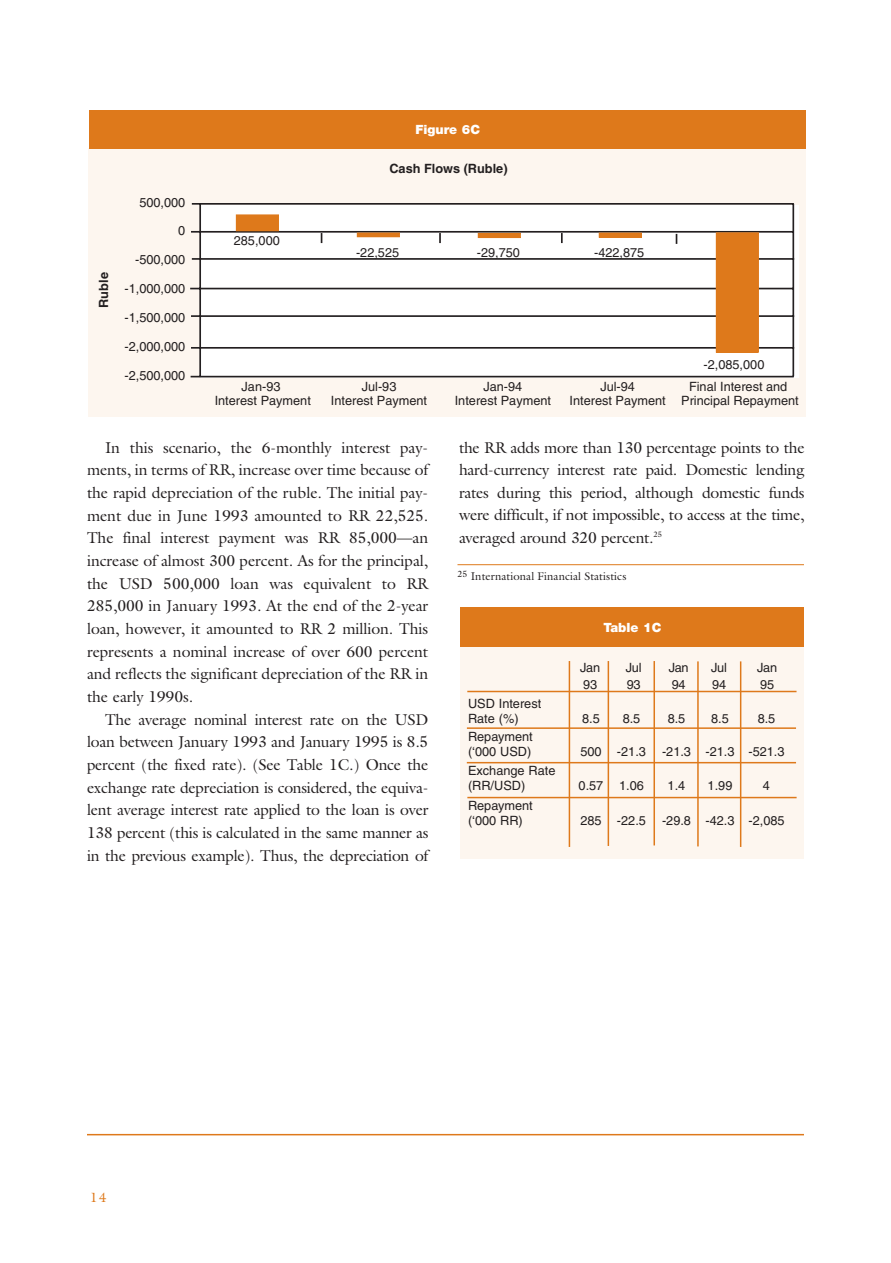
<style>
.page{position:relative;width:891px;height:1263px;background:#fff}
.page>*{position:absolute;margin:0;border:0;box-sizing:border-box;transform-origin:0 0}
.t1{font:15.75px/22.6px "Galliard";letter-spacing:-.015em;color:#231f20;text-align:justify}
.t2{font:13.5px "Galliard";color:#de791b}
.t3{font:12.9px "Helvetica";color:#231f20}
.t4{font:12.75px/14.2px "Helvetica";color:#231f20;text-align:center}
.t5{font:700 12.75px "Helvetica";color:#231f20}
.t6{font:900 12.75px "Helvetica Neue";color:#fff}
.t7{font:11.25px "Galliard";letter-spacing:.01em;color:#231f20}
</style>
<div class="page">
<div style="left:88px;top:148px;width:718px;height:269px;background:#fdf6ef"></div>
<div style="left:200px;top:205px;width:599px;height:172px;background:#fff"></div>
<hr style="left:199px;top:204px;width:2px;height:173px;background:#231f20">
<hr style="left:792px;top:204px;width:2px;height:172px;background:#231f20">
<hr style="left:192px;top:203px;width:602px;height:2px;background:#231f20">
<hr style="left:191px;top:376px;width:603px;height:1px;background:#231f20">
<hr style="left:191px;top:231px;width:603px;height:1px;background:#231f20">
<hr style="left:192px;top:258px;width:602px;height:2px;background:#231f20">
<hr style="left:190px;top:288px;width:603px;height:1px;background:#231f20">
<hr style="left:191px;top:315px;width:603px;height:2px;background:#231f20">
<hr style="left:191px;top:347px;width:603px;height:1px;background:#231f20">
<svg style="left:439px;top:233px;width:2px;height:10px"></svg>
<svg style="left:561px;top:233px;width:2px;height:10px"></svg>
<div style="left:716px;top:233px;width:42px;height:119px;background:#de791b"></div>
<div style="left:716px;top:232px;width:43px;height:120px;border:1px solid #de791b"></div>
<div style="left:236px;top:215px;width:42px;height:16px;background:#de791b"></div>
<div style="left:357px;top:233px;width:43px;height:4px;border:1px solid #de791b"></div>
<hr style="left:478px;top:233px;width:42px;height:4px;background:#de791b">
<div style="left:478px;top:233px;width:43px;height:5px;border:1px solid #de791b"></div>
<div style="left:599px;top:233px;width:43px;height:4px;border:1px solid #de791b"></div>
<div style="left:89px;top:110px;width:717px;height:39px;background:#de791b"></div>
<hr style="left:458px;top:564px;width:346px;height:1px;background:#de791b">
<div style="left:460px;top:647px;width:344px;height:211px;background:#fdf6ef"></div>
<div style="left:460px;top:607px;width:344px;height:40px;background:#de791b"></div>
<hr style="left:467px;top:727px;width:329px;height:1px;background:#de791b">
<hr style="left:467px;top:761px;width:329px;height:2px;background:#de791b">
<hr style="left:654px;top:661px;width:1px;height:184px;background:#de791b">
<hr style="left:608px;top:661px;width:1px;height:184px;background:#de791b">
<hr style="left:569px;top:661px;width:1px;height:185px;background:#de791b">
<hr style="left:697px;top:661px;width:2px;height:185px;background:#de791b">
<hr style="left:740px;top:661px;width:1px;height:185px;background:#de791b">
<hr style="left:467px;top:690px;width:330px;height:2px;background:#de791b">
<hr style="left:467px;top:796px;width:330px;height:2px;background:#de791b">
<hr style="left:87px;top:1133px;width:717px;height:2px;background:#de791b">
<p class="t6" style="left:415px;top:122px;width:66px">Figure 6C</p>
<p class="t5" style="left:99px;top:308px;width:37px;rotate:-90deg">Ruble</p>
<p class="t3" style="left:139px;top:197px;width:48px">500,000</p>
<p class="t3" style="left:178px;top:226px;width:9px">0</p>
<p class="t3" style="left:135px;top:255px;width:52px">-500,000</p>
<p class="t3" style="left:124px;top:284px;width:62px">-1,000,000</p>
<p class="t3" style="left:124px;top:313px;width:62px">-1,500,000</p>
<p class="t3" style="left:124px;top:341px;width:62px">-2,000,000</p>
<p class="t3" style="left:124px;top:370px;width:62px">-2,500,000</p>
<p class="t4" style="left:234px;top:235px;width:48px">285,000</p>
<p class="t5" style="left:389px;top:164px;width:120px">Cash Flows (Ruble)</p>
<p class="t4" style="left:356px;top:247px;width:45px">-22,525</p>
<p class="t4" style="left:477px;top:247px;width:45px">-29,750</p>
<p class="t4" style="left:594px;top:247px;width:52px">-422,875</p>
<p class="t4" style="left:704px;top:359px;width:62px">-2,085,000</p>
<p class="t4" style="left:215px;top:380px;width:98px">Jan-93<br>Interest Payment</p>
<p class="t4" style="left:455px;top:380px;width:98px">Jan-94<br>Interest Payment</p>
<p class="t4" style="left:570px;top:380px;width:98px">Jul-94<br>Interest Payment</p>
<p class="t4" style="left:681px;top:380px;width:119px">Final Interest and<br>Principal Repayment</p>
<p class="t4" style="left:331px;top:380px;width:98px">Jul-93<br>Interest Payment</p>
<p class="t1" style="left:87px;top:437px;width:343px;text-indent:18px">In this scenario, the 6-monthly interest pay&shy;ments, in terms of RR, increase over time because of the rapid depreciation of the ruble. The initial pay&shy;ment due in June 1993 amounted to RR 22,525.<br>The final interest payment was RR 85,000—an increase of almost 300 percent. As for the principal, the USD 500,000 loan was equivalent to RR 285,000 in January 1993. At the end of the 2-year loan, however, it amounted to RR 2 million. This represents a nominal increase of over 600 percent and reflects the significant depreciation of the RR in the early 1990s.</p>
<p class="t1" style="left:87px;top:709px;width:343px;text-indent:18px">The average nominal interest rate on the USD loan between January 1993 and January 1995 is 8.5 percent (the fixed rate). (See Table 1C.) Once the exchange rate depreciation is considered, the equiva&shy;lent average interest rate applied to the loan is over 138 percent (this is calculated in the same manner as in the previous example). Thus, the depreciation of</p>
<p class="t1" style="left:459px;top:437px;width:347px">the RR adds more than 130 percentage points to the hard-currency interest rate paid. Domestic lending rates during this period, although domestic funds were difficult, if not impossible, to access at the time, averaged around 320 percent.<sup>25</sup></p>
<p class="t7" style="left:458px;top:572px;width:170px"><sup>25</sup> International Financial Statistics</p>
<p class="t6" style="left:603px;top:620px;width:60px">Table 1C</p>
<p class="t4" style="left:468px;top:697px;width:75px;line-height:15px;text-align:left">USD Interest<br>Rate (%)</p>
<p class="t4" style="left:468px;top:730px;width:66px;line-height:15px;text-align:left">Repayment (‘000 USD)</p>
<p class="t4" style="left:468px;top:764px;width:89px;line-height:15px;text-align:left">Exchange Rate (RR/USD)</p>
<p class="t4" style="left:468px;top:799px;width:66px;line-height:15px;text-align:left">Repayment (‘000 RR)</p>
<p class="t4" style="left:580px;top:662px;width:22px">Jan</p>
<p class="t4" style="left:626px;top:662px;width:17px">Jul</p>
<p class="t4" style="left:669px;top:662px;width:22px">Jan</p>
<p class="t4" style="left:711px;top:662px;width:17px">Jul</p>
<p class="t4" style="left:757px;top:662px;width:22px">Jan</p>
<p class="t4" style="left:583px;top:678px;width:16px">93</p>
<p class="t4" style="left:627px;top:678px;width:16px">93</p>
<p class="t4" style="left:672px;top:678px;width:16px">94</p>
<p class="t4" style="left:712px;top:678px;width:16px">94</p>
<p class="t4" style="left:760px;top:678px;width:16px">95</p>
<p class="t4" style="left:582px;top:712px;width:19px">8.5</p>
<p class="t4" style="left:623px;top:712px;width:19px">8.5</p>
<p class="t4" style="left:668px;top:712px;width:19px">8.5</p>
<p class="t4" style="left:711px;top:712px;width:19px">8.5</p>
<p class="t4" style="left:758px;top:712px;width:19px">8.5</p>
<p class="t4" style="left:580px;top:745px;width:67px">500 -21.3</p>
<p class="t4" style="left:662px;top:745px;width:124px">-21.3 -21.3 -521.3</p>
<p class="t4" style="left:579px;top:780px;width:67px">0.57 1.06</p>
<p class="t4" style="left:668px;top:780px;width:19px">1.4</p>
<p class="t4" style="left:708px;top:780px;width:26px">1.99</p>
<p class="t4" style="left:763px;top:780px;width:9px">4</p>
<p class="t4" style="left:580px;top:814px;width:67px">285 -22.5</p>
<p class="t4" style="left:662px;top:814px;width:124px">-29.8 -42.3 -2,085</p>
<p class="t2" style="left:90px;top:1192px;width:18px">14</p>
</div>
